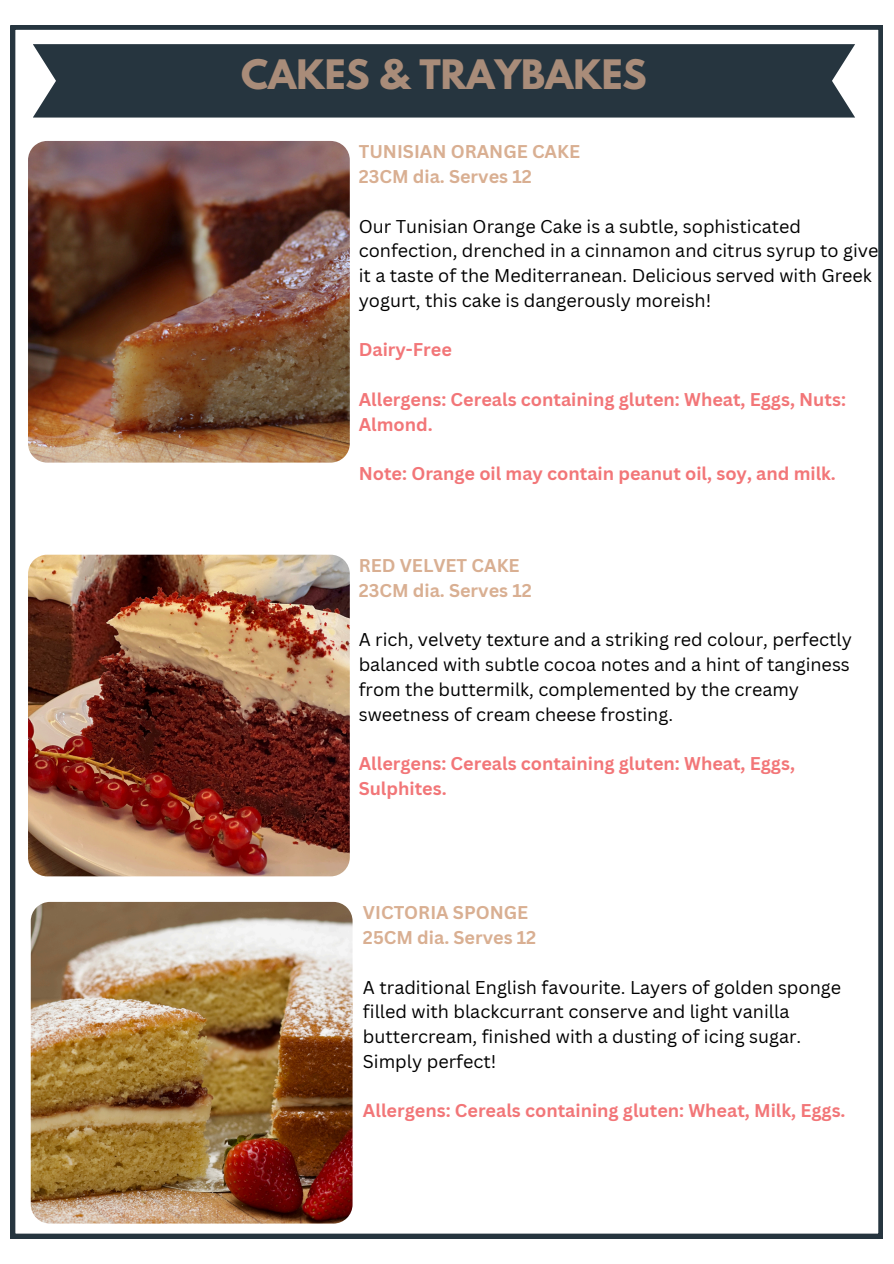
<style>
.page{position:relative;width:894px;height:1264px;background:#fff}
.page>*{position:absolute;margin:0;border:0;box-sizing:border-box;transform-origin:0 0}
.t1{font:700 36px "League Spartan";color:#a98c79}
.t2{font:18px/24.8px "Canva Sans";color:#000}
.t3{font:700 18px/24.8px "Canva Sans";color:#f27678}
.t4{font:700 18px/24.8px "Canva Sans";color:#d9af92}
</style>
<div class="page">
<img style="left:11px;top:25px;width:871px;height:1213px">
<p class="t1" style="left:241px;top:57px;width:407px">CAKES &amp; TRAYBAKES</p>
<p class="t4" style="left:358px;top:139px;width:223px">TUNISIAN ORANGE CAKE<br>23CM dia. Serves 12</p>
<p class="t2" style="left:358px;top:213px;width:521px">Our Tunisian Orange Cake is a subtle, sophisticated confection, drenched in a cinnamon and citrus syrup to give it a taste of the Mediterranean. Delicious served with Greek yogurt, this cake is dangerously moreish!</p>
<h2 class="t3" style="left:358px;top:337px;width:95px">Dairy-Free</h2>
<p class="t3" style="left:358px;top:386px;width:488px">Allergens: Cereals containing gluten: Wheat, Eggs, Nuts:<br>Almond.</p>
<h2 class="t3" style="left:358px;top:461px;width:478px">Note: Orange oil may contain peanut oil, soy, and milk.</h2>
<p class="t4" style="left:358px;top:552px;width:175px">RED VELVET CAKE<br>23CM dia. Serves 12</p>
<h2 class="t2" style="left:358px;top:627px;width:494px">A rich, velvety texture and a striking red colour, perfectly balanced with subtle cocoa notes and a hint of tanginess from the buttermilk, complemented by the creamy sweetness of cream cheese frosting.</h2>
<p class="t3" style="left:358px;top:750px;width:437px">Allergens: Cereals containing gluten: Wheat, Eggs,<br>Sulphites.</p>
<h2 class="t4" style="left:363px;top:899px;width:175px">VICTORIA SPONGE<br>25CM dia. Serves 12</h2>
<h2 class="t2" style="left:363px;top:974px;width:479px">A traditional English favourite. Layers of golden sponge filled with blackcurrant conserve and light vanilla buttercream, finished with a dusting of icing sugar.<br>Simply perfect!</h2>
<h2 class="t3" style="left:363px;top:1097px;width:484px">Allergens: Cereals containing gluten: Wheat, Milk, Eggs.</h2>
</div>
